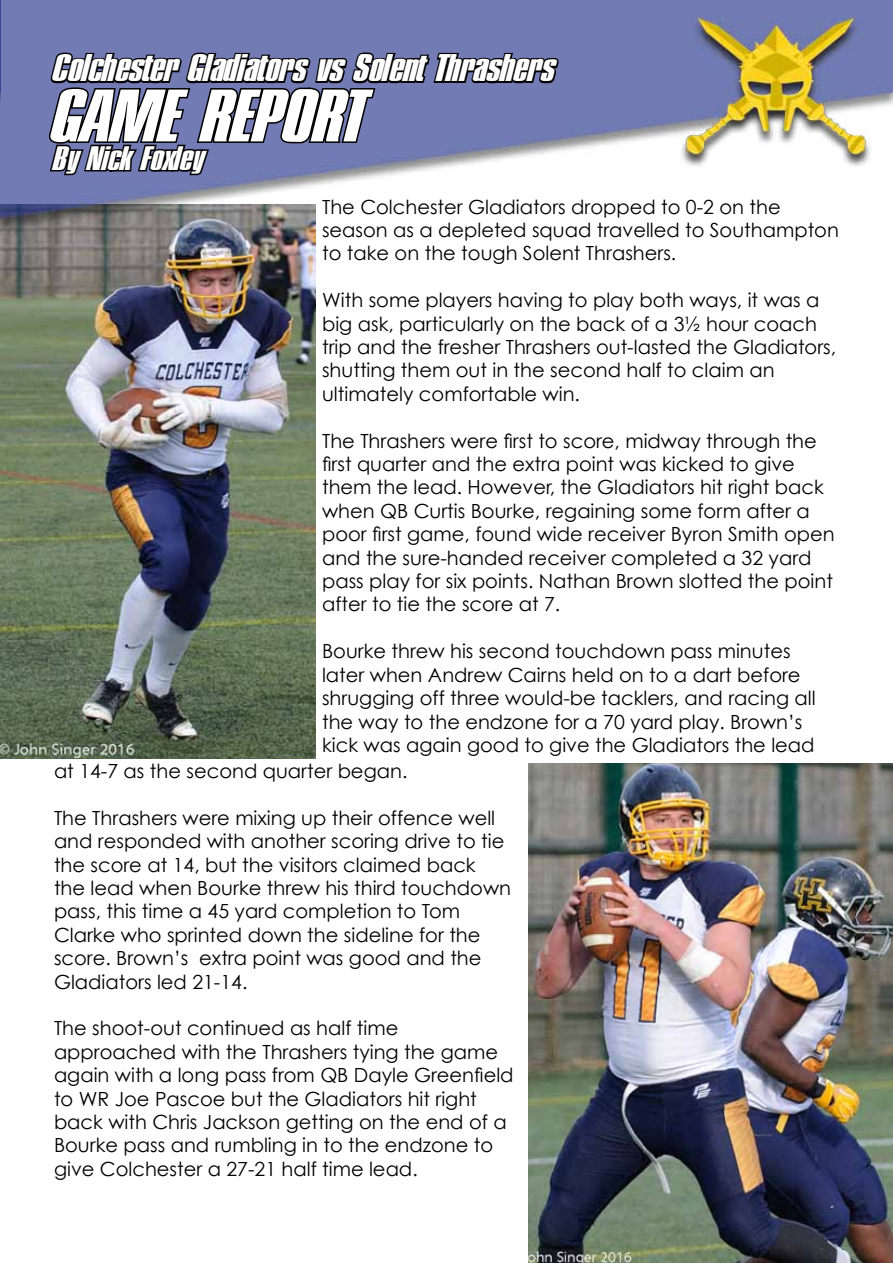
<style>
.page{position:relative;width:893px;height:1263px;background:#fff}
.page>*{position:absolute;margin:0;border:0;box-sizing:border-box;transform-origin:0 0}
.t1{font:72px "Plakette 4 SF Italic";color:#fff}
.t2{font:37.5px "Plakette 4 SF Italic";color:#fff}
.t3{font:33px "Plakette 4 SF Italic";color:#fff}
.t4{font:19.5px/23.4px "Century Gothic";color:#000}
</style>
<div class="page">
<img style="left:0;top:262px;width:316px;height:496px">
<img style="left:0;top:0;width:893px;height:262px">
<svg style="left:47px;top:38px;width:513px;height:154px;background:#646a8e"></svg>
<img style="left:529px;top:763px;width:364px;height:500px">
<h2 class="t2" style="left:54px;top:47px;width:503px">Colchester Gladiators vs Solent Thrashers</h2>
<h1 class="t1" style="left:54px;top:76px;width:314px">GAME REPORT</h1>
<h3 class="t3" style="left:54px;top:140px;width:152px">By Nick Foxley</h3>
<p class="t4" style="left:322px;top:195px;width:518px">The Colchester Gladiators dropped to 0-2 on the season as a depleted squad travelled to Southampton to take on the tough Solent Thrashers.</p>
<p class="t4" style="left:322px;top:288px;width:516px">With some players having to play both ways, it was a big ask, particularly on the back of a 3½ hour coach trip and the fresher Thrashers out-lasted the Gladiators, shutting them out in the second half to claim an ultimately comfortable win.</p>
<p class="t4" style="left:322px;top:429px;width:514px">The Thrashers were first to score, midway through the first quarter and the extra point was kicked to give them the lead. However, the Gladiators hit right back when QB Curtis Bourke, regaining some form after a poor first game, found wide receiver Byron Smith open and the sure-handed receiver completed a 32 yard pass play for six points. Nathan Brown slotted the point after to tie the score at 7.</p>
<p class="t4" style="left:322px;top:639px;width:495px">Bourke threw his second touchdown pass minutes later when Andrew Cairns held on to a dart before shrugging off three would-be tacklers, and racing all the way to the endzone for a 70 yard play. Brown’s kick was again good to give the Gladiators the lead</p>
<p class="t4" style="left:54px;top:759px;width:355px">at 14-7 as the second quarter began.</p>
<p class="t4" style="left:54px;top:806px;width:459px">The Thrashers were mixing up their offence well and responded with another scoring drive to tie the score at 14, but the visitors claimed back the lead when Bourke threw his third touchdown pass, this time a 45 yard completion to Tom Clarke who sprinted down the sideline for the score. Brown’s extra point was good and the Gladiators led 21-14.</p>
<p class="t4" style="left:54px;top:1016px;width:461px">The shoot-out continued as half time approached with the Thrashers tying the game again with a long pass from QB Dayle Greenfield to WR Joe Pascoe but the Gladiators hit right back with Chris Jackson getting on the end of a Bourke pass and rumbling in to the endzone to give Colchester a 27-21 half time lead.</p>
</div>
